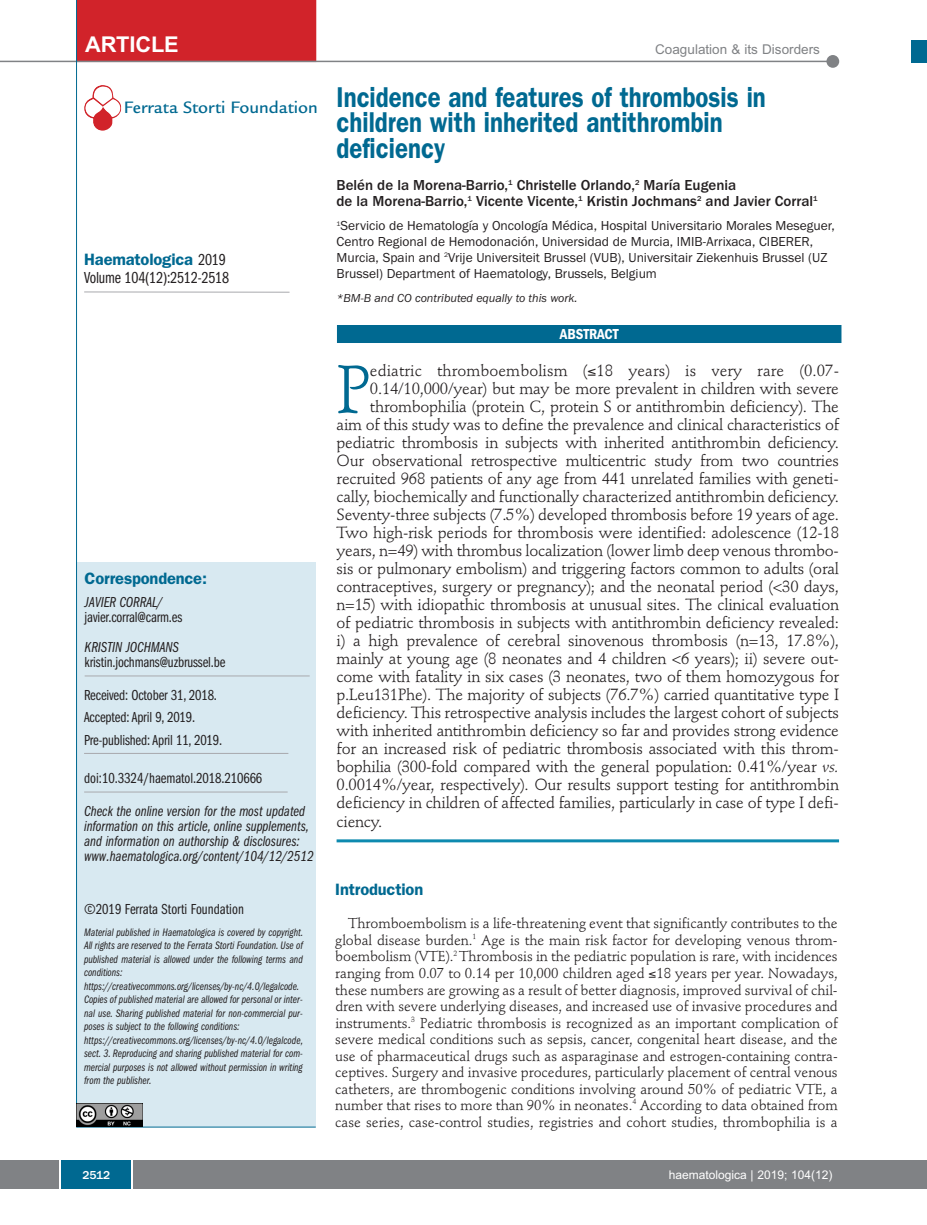
<style>
.page{position:relative;width:927px;height:1225px;background:#fff}
.page>*{position:absolute;margin:0;border:0;box-sizing:border-box;transform-origin:0 0}
.t1{font:66.45px "Stempel Schneidler";color:#006991}
.t2{font:600 28.8px/25.5px "Franklin Gothic";color:#006991;scale:.83 1}
.t3{font:700 21.75px "Arial";letter-spacing:-.01em;color:#fff}
.t4{font:500 18px "Legacy Sans";color:#006991}
.t5{font:600 16.5px "Franklin Gothic";letter-spacing:-.01em;color:#006991}
.t6{font:16.5px "Franklin Gothic Book Cmpr";letter-spacing:-.01em;color:#231f20}
.t7{font:16.05px "Stempel Schneidler";letter-spacing:-.015em;color:#231f20}
.t8{font:16.05px "Stempel Schneidler";letter-spacing:.005em;color:#231f20}
.t9{font:15px/15px "Franklin Gothic Book Cmpr Ital";color:#231f20}
.t10{font:15px/22.5px "Franklin Gothic Book Cmpr";letter-spacing:-.01em;color:#231f20}
.t11{font:500 15px/15.8px "Franklin Gothic";color:#231f20}
.t12{font:600 condensed 15px "Franklin Gothic";letter-spacing:-.005em;color:#fff}
.t13{font:14.25px/16.5px "Stempel Schneidler";letter-spacing:-.005em;color:#231f20;text-align:justify}
.t14{font:13.5px/15.8px "Franklin Gothic";color:#231f20}
.t15{font:13.5px "Arial";color:#808285}
.t16{font:italic 12px "Franklin Gothic";color:#231f20}
.t17{font:12px "Arial";color:#fff}
.t18{font:500 12px "Franklin Gothic";color:#fff}
.t19{font:11.25px/13.5px "Franklin Gothic Book Cmpr Ital";color:#231f20}
.s1{font-family:"Franklin Gothic Book Cmpr";font-weight:400;color:#231f20}
.s2{font-style:italic}
</style>
<div class="page">
<div style="left:911px;top:40px;width:16px;height:22px;background:#006991"></div>
<div style="left:910px;top:1160px;width:17px;height:28px;background:#808285"></div>
<div style="left:0;top:1160px;width:910px;height:28px;background:#808285"></div>
<div style="left:61px;top:1160px;width:71px;height:28px;background:#006991"></div>
<svg style="left:60px;top:1160px;width:1px;height:28px"></svg>
<svg style="left:132px;top:1160px;width:1px;height:28px"></svg>
<div style="left:77px;top:562px;width:239px;height:565px;background:#d8e9f1"></div>
<hr style="left:84px;top:753px;width:204px;height:1px;background:#a8a9ad">
<hr style="left:85px;top:675px;width:225px;height:1px;background:#a8a9ad">
<hr style="left:76px;top:1126px;width:240px;height:1px;background:#006991">
<hr style="left:84px;top:292px;width:206px;height:1px;background:#a8a9ad">
<div style="left:77px;top:0;width:239px;height:62px;background:#d1232a"></div>
<hr style="left:0;top:61px;width:830px;height:1px;background:#808285">
<div style="left:826px;top:55px;width:13px;height:13px;background:#808285;border-radius:50%"></div>
<hr style="left:84px;top:792px;width:204px;height:1px;background:#a8a9ad">
<hr style="left:76px;top:0;width:1px;height:1126px;background:#006991">
<img style="left:77px;top:1103px;width:65px;height:23px">
<img style="left:84px;top:85px;width:37px;height:46px">
<hr style="left:337px;top:839px;width:502px;height:3px;background:#0d8aaf">
<div style="left:337px;top:325px;width:504px;height:18px;background:#006991"></div>
<h3 class="t3" style="left:85px;top:32px;width:95px">ARTICLE</h3>
<p class="t15" style="left:655px;top:42px;width:166px">Coagulation &amp; its Disorders</p>
<p class="t4" style="left:124px;top:101px;width:196px">Ferrata Storti Foundation</p>
<p class="t5" style="left:84px;top:254px;width:143px">Haematologica <span class="s1">2019</span></p>
<p class="t6" style="left:84px;top:272px;width:146px">Volume 104(12):2512-2518</p>
<p class="t5" style="left:85px;top:572px;width:124px">Correspondence:</p>
<p class="t9" style="left:85px;top:596px;width:79px">JAVIER CORRAL/</p>
<p class="t10" style="left:85px;top:607px;width:99px">javier.corral@carm.es</p>
<p class="t9" style="left:85px;top:641px;width:96px">KRISTIN JOCHMANS</p>
<p class="t10" style="left:85px;top:652px;width:142px">kristin.jochmans@uzbrussel.be</p>
<p class="t10" style="left:84px;top:685px;width:140px">Received: October 31, 2018.<br>Accepted: April 9, 2019.<br>Pre-published: April 11, 2019.</p>
<p class="t10" style="left:84px;top:768px;width:180px">doi:10.3324/haematol.2018.210666</p>
<p class="t9" style="left:84px;top:804px;width:231px">Check the online version for the most updated information on this article, online supplements, and information on authorship &amp; disclosures: www.haematologica.org/content/104/12/2512</p>
<p class="t10" style="left:84px;top:898px;width:161px">©2019 Ferrata Storti Foundation</p>
<p class="t19" style="left:84px;top:926px;width:221px">Material published in Haematologica is covered by copyright.<br>All rights are reserved to the Ferrata Storti Foundation. Use of published material is allowed under the following terms and conditions: https://creativecommons.org/licenses/by-nc/4.0/legalcode.<br>Copies of published material are allowed for personal or inter&shy;nal use. Sharing published material for non-commercial pur&shy;poses is subject to the following conditions: https://creativecommons.org/licenses/by-nc/4.0/legalcode, sect. 3. Reproducing and sharing published material for com&shy;mercial purposes is not allowed without permission in writing from the publisher.</p>
<h2 class="t2" style="left:336px;top:86px;width:519px">Incidence and features of thrombosis in children with inherited antithrombin deficiency</h2>
<p class="t11" style="left:337px;top:177px;width:482px">Belén de la Morena-Barrio,<sup>1</sup> Christelle Orlando,<sup>2</sup> María Eugenia<br>de la Morena-Barrio,<sup>1</sup> Vicente Vicente,<sup>1</sup> Kristin Jochmans<sup>2</sup> and Javier Corral<sup>1</sup></p>
<p class="t14" style="left:337px;top:218px;width:500px"><sup>1</sup>Servicio de Hematología y Oncología Médica, Hospital Universitario Morales Meseguer, Centro Regional de Hemodonación, Universidad de Murcia, IMIB-Arrixaca, CIBERER, Murcia, Spain and <sup>2</sup>Vrije Universiteit Brussel (VUB), Universitair Ziekenhuis Brussel (UZ Brussel) Department of Haematology, Brussels, Belgium</p>
<p class="t16" style="left:337px;top:291px;width:242px">*BM-B and CO contributed equally to this work.</p>
<p class="t12" style="left:560px;top:329px;width:60px">ABSTRACT</p>
<h1 class="t1" style="left:337px;top:362px;width:36px">P</h1>
<p class="t8" style="left:370px;top:364px;width:471px">ediatric thromboembolism (≤18 years) is very rare (0.07-</p>
<p class="t7" style="left:370px;top:382px;width:471px">0.14/10,000/year) but may be more prevalent in children with severe</p>
<p class="t7" style="left:370px;top:400px;width:471px">thrombophilia (protein C, protein S or antithrombin deficiency). The</p>
<p class="t7" style="left:337px;top:418px;width:504px">aim of this study was to define the prevalence and clinical characteristics of</p>
<p class="t7" style="left:337px;top:436px;width:504px">pediatric thrombosis in subjects with inherited antithrombin deficiency.</p>
<p class="t7" style="left:337px;top:454px;width:504px">Our observational retrospective multicentric study from two countries</p>
<p class="t7" style="left:337px;top:472px;width:504px">recruited 968 patients of any age from 441 unrelated families with geneti-</p>
<p class="t7" style="left:337px;top:490px;width:504px">cally, biochemically and functionally characterized antithrombin deficiency.</p>
<p class="t7" style="left:337px;top:508px;width:504px">Seventy-three subjects (7.5%) developed thrombosis before 19 years of age.</p>
<p class="t7" style="left:337px;top:526px;width:504px">Two high-risk periods for thrombosis were identified: adolescence (12-18</p>
<p class="t7" style="left:337px;top:544px;width:504px">years, n=49) with thrombus localization (lower limb deep venous thrombo-</p>
<p class="t7" style="left:337px;top:562px;width:504px">sis or pulmonary embolism) and triggering factors common to adults (oral</p>
<p class="t7" style="left:337px;top:580px;width:504px">contraceptives, surgery or pregnancy); and the neonatal period (&lt;30 days,</p>
<p class="t7" style="left:337px;top:598px;width:504px">n=15) with idiopathic thrombosis at unusual sites. The clinical evaluation</p>
<p class="t7" style="left:337px;top:616px;width:504px">of pediatric thrombosis in subjects with antithrombin deficiency revealed:</p>
<p class="t7" style="left:337px;top:634px;width:504px">i) a high prevalence of cerebral sinovenous thrombosis (n=13, 17.8%),</p>
<p class="t7" style="left:337px;top:652px;width:504px">mainly at young age (8 neonates and 4 children &lt;6 years); ii) severe out-</p>
<p class="t7" style="left:337px;top:670px;width:504px">come with fatality in six cases (3 neonates, two of them homozygous for</p>
<p class="t7" style="left:337px;top:688px;width:504px">p.Leu131Phe). The majority of subjects (76.7%) carried quantitative type I</p>
<p class="t7" style="left:337px;top:706px;width:504px">deficiency. This retrospective analysis includes the largest cohort of subjects</p>
<p class="t7" style="left:337px;top:724px;width:504px">with inherited antithrombin deficiency so far and provides strong evidence</p>
<p class="t7" style="left:337px;top:742px;width:504px">for an increased risk of pediatric thrombosis associated with this throm-</p>
<p class="t7" style="left:337px;top:760px;width:504px">bophilia (300-fold compared with the general population: 0.41%/year <span class="s2">vs.</span></p>
<p class="t7" style="left:337px;top:778px;width:504px">0.0014%/year, respectively). Our results support testing for antithrombin</p>
<p class="t7" style="left:337px;top:796px;width:504px">deficiency in children of affected families, particularly in case of type I defi-</p>
<p class="t7" style="left:337px;top:814px;width:47px">ciency.</p>
<p class="t5" style="left:335px;top:884px;width:89px">Introduction</p>
<p class="t13" style="left:335px;top:916px;width:504px;text-indent:13px">Thromboembolism is a life-threatening event that significantly contributes to the global disease burden.<sup>1</sup> Age is the main risk factor for developing venous throm&shy;boembolism (VTE).<sup>2</sup> Thrombosis in the pediatric population is rare, with incidences ranging from 0.07 to 0.14 per 10,000 children aged ≤18 years per year. Nowadays, these numbers are growing as a result of better diagnosis, improved survival of chil&shy;dren with severe underlying diseases, and increased use of invasive procedures and instruments.<sup>3</sup> Pediatric thrombosis is recognized as an important complication of severe medical conditions such as sepsis, cancer, congenital heart disease, and the use of pharmaceutical drugs such as asparaginase and estrogen-containing contra&shy;ceptives. Surgery and invasive procedures, particularly placement of central venous catheters, are thrombogenic conditions involving around 50% of pediatric VTE, a number that rises to more than 90% in neonates.<sup>4</sup> According to data obtained from case series, case-control studies, registries and cohort studies, thrombophilia is a</p>
<p class="t18" style="left:82px;top:1167px;width:29px">2512</p>
<p class="t17" style="left:669px;top:1167px;width:165px">haematologica | 2019; 104(12)</p>
</div>
